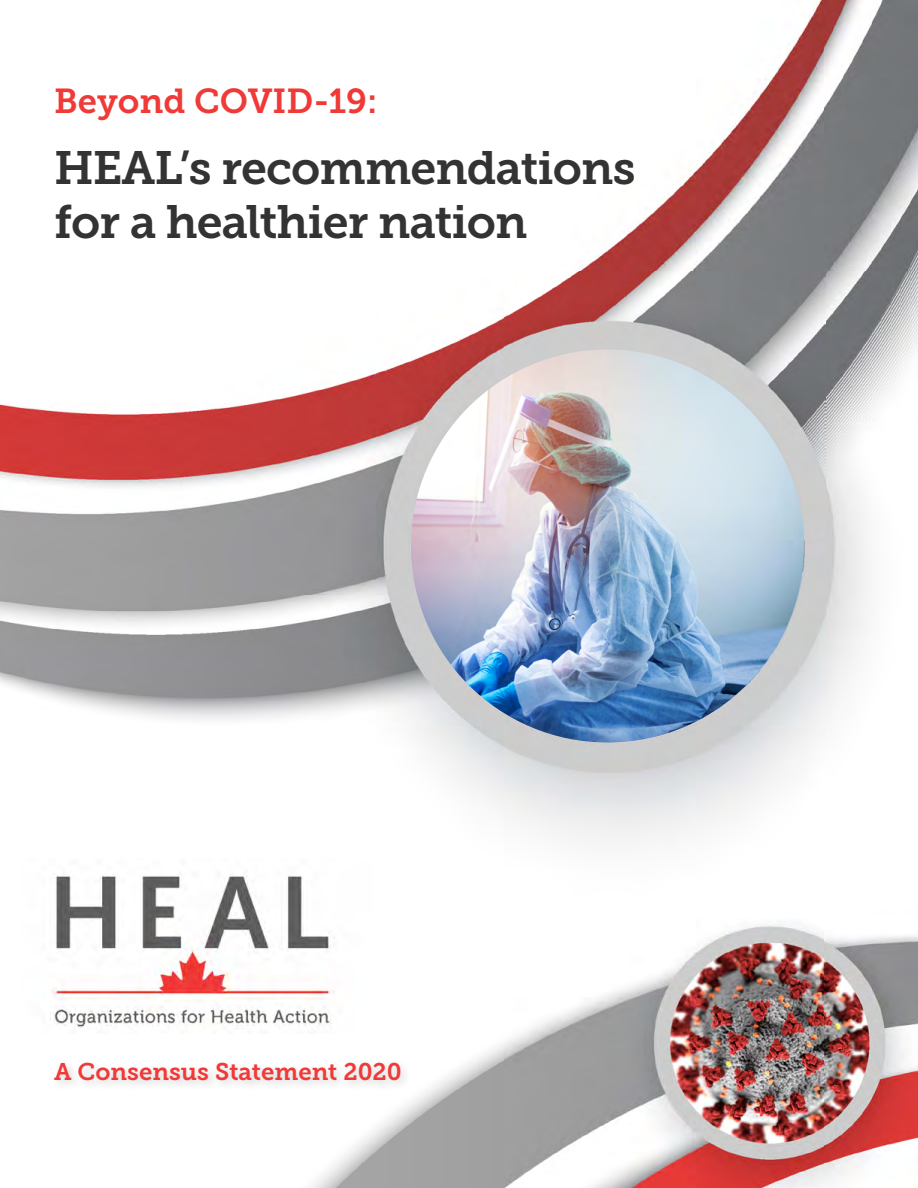
<style>
.page{position:relative;width:918px;height:1188px;background:#fff}
.page>*{position:absolute;margin:0;border:0;box-sizing:border-box;transform-origin:0 0}
.t1{font:46.5px/53.6px "Museo Slab 700";letter-spacing:-.02em;color:#333}
.t2{font:34.5px "Museo Slab 700";color:#ef3a38}
.t3{font:24px "Museo Slab 700";color:#ef3a38}
</style>
<div class="page">
<img style="left:0;top:0;width:918px;height:1188px">
<img style="left:21px;top:858px;width:351px;height:175px">
<div style="left:50px;top:1058px;width:361px;height:34px;background:#f8f8f8"></div>
<img style="left:411px;top:350px;width:393px;height:392px;border-radius:196px">
<p class="t2" style="left:54px;top:81px;width:325px">Beyond COVID-19:</p>
<p class="t1" style="left:54px;top:142px;width:583px">HEAL’s recommendations for a healthier nation</p>
<p class="t3" style="left:54px;top:1058px;width:349px">A Consensus Statement 2020</p>
</div>
